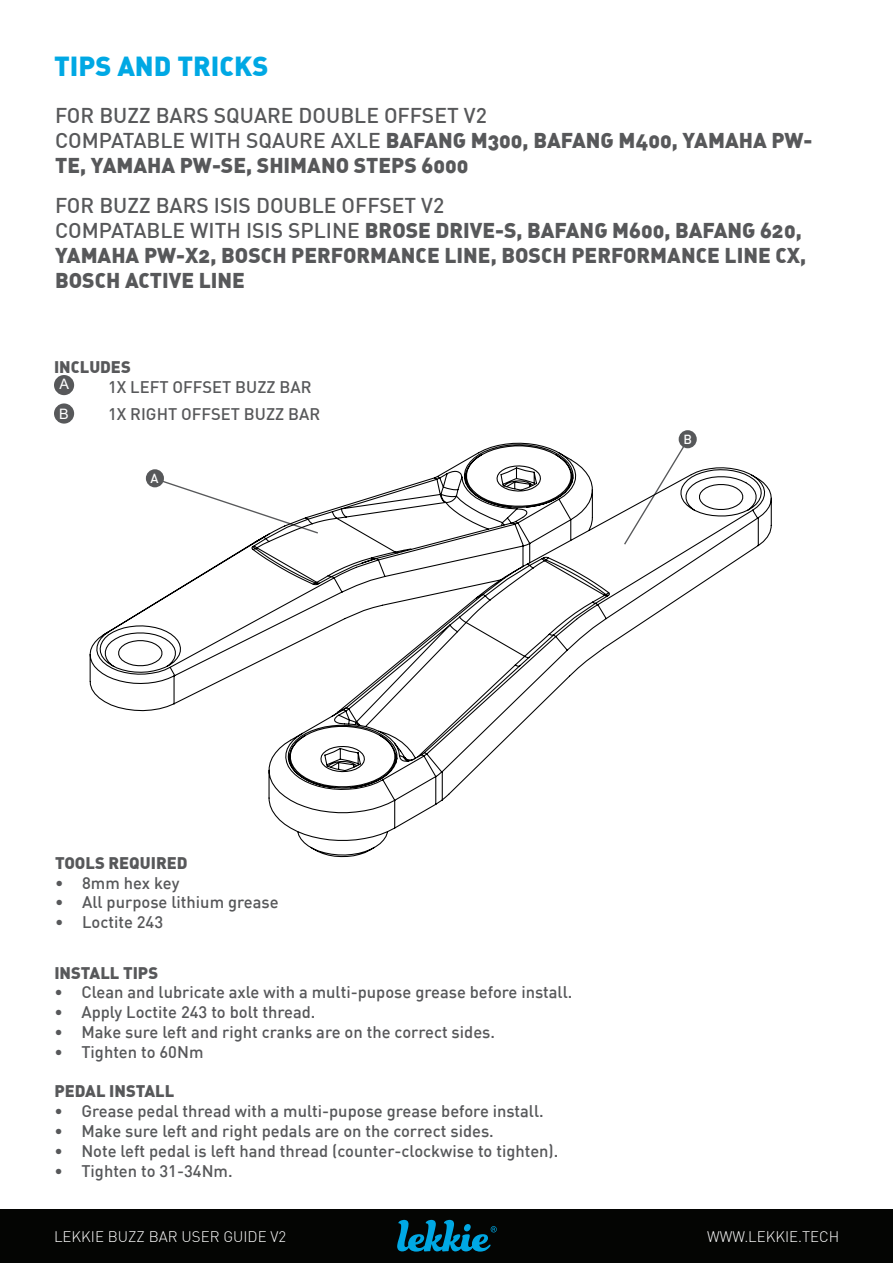
<style>
.page{position:relative;width:893px;height:1263px;background:#fff}
.page>*{position:absolute;margin:0;border:0;box-sizing:border-box;transform-origin:0 0}
.t1{font:27px "DIN Black Alternate";color:#00a8e4}
.t2{font:21px/25.2px "DIN Black Alternate";color:#57585a}
.t3{font:500 21px "DIN";color:#57585a}
.t4{font:500 16.5px "DIN";color:#57585a}
.t5{font:16.5px "DIN Black Alternate";color:#57585a}
.t6{font:300 15px "DIN";color:#fff}
.t7{font:14.4px "Arial";color:#fff}
.t8{font:500 12.9px "DIN";color:#fff}
.s1{font-family:"DIN";font-weight:500}
</style>
<div class="page">
<div style="left:0;top:1209px;width:893px;height:53px;background:#040503"></div>
<svg style="left:397px;top:1220px;width:100px;height:31px"></svg>
<div style="left:54px;top:375px;width:20px;height:20px;background:#57585a;border-radius:50%"></div>
<div style="left:54px;top:403px;width:20px;height:21px;background:#57585a;border-radius:50%"></div>
<div style="left:679px;top:430px;width:18px;height:18px;background:#57585a;border-radius:50%"></div>
<svg style="left:89px;top:442px;width:683px;height:416px"></svg>
<p class="t1" style="left:54px;top:48px;width:216px">TIPS AND TRICKS</p>
<p class="t3" style="left:55px;top:102px;width:433px">FOR BUZZ BARS SQUARE DOUBLE OFFSET V2</p>
<p class="t2" style="left:55px;top:127px;width:759px"><span class="s1">COMPATABLE WITH SQAURE AXLE</span> BAFANG M300, BAFANG M400, YAMAHA PW-<br>TE, YAMAHA PW-SE, SHIMANO STEPS 6000</p>
<p class="t3" style="left:55px;top:192px;width:391px">FOR BUZZ BARS ISIS DOUBLE OFFSET V2</p>
<p class="t2" style="left:55px;top:217px;width:753px"><span class="s1">COMPATABLE WITH ISIS SPLINE</span> BROSE DRIVE-S, BAFANG M600, BAFANG 620,<br>YAMAHA PW-X2, BOSCH PERFORMANCE LINE, BOSCH PERFORMANCE LINE CX,<br>BOSCH ACTIVE LINE</p>
<p class="t5" style="left:54px;top:356px;width:78px">INCLUDES</p>
<p class="t4" style="left:108px;top:376px;width:205px">1X LEFT OFFSET BUZZ BAR</p>
<p class="t4" style="left:108px;top:403px;width:214px">1X RIGHT OFFSET BUZZ BAR</p>
<p class="t7" style="left:59px;top:374px;width:11px">A</p>
<p class="t7" style="left:59px;top:403px;width:11px">B</p>
<p class="t8" style="left:151px;top:470px;width:10px">A</p>
<p class="t8" style="left:683px;top:431px;width:10px">B</p>
<p class="t5" style="left:55px;top:852px;width:134px">TOOLS REQUIRED</p>
<p class="t4" style="left:55px;top:872px;width:126px">• 8mm hex key</p>
<p class="t4" style="left:55px;top:892px;width:225px">• All purpose lithium grease</p>
<p class="t4" style="left:55px;top:912px;width:110px">• Loctite 243</p>
<p class="t5" style="left:54px;top:961px;width:105px">INSTALL TIPS</p>
<p class="t4" style="left:54px;top:982px;width:519px">• Clean and lubricate axle with a multi-pupose grease before install.</p>
<p class="t4" style="left:54px;top:1002px;width:263px">• Apply Loctite 243 to bolt thread.</p>
<p class="t4" style="left:54px;top:1021px;width:442px">• Make sure left and right cranks are on the correct sides.</p>
<p class="t4" style="left:54px;top:1041px;width:151px">• Tighten to 60Nm</p>
<p class="t5" style="left:54px;top:1080px;width:121px">PEDAL INSTALL</p>
<p class="t4" style="left:54px;top:1101px;width:491px">• Grease pedal thread with a multi-pupose grease before install.</p>
<p class="t4" style="left:54px;top:1120px;width:441px">• Make sure left and right pedals are on the correct sides.</p>
<p class="t4" style="left:54px;top:1140px;width:506px">• Note left pedal is left hand thread (counter-clockwise to tighten).</p>
<p class="t4" style="left:54px;top:1160px;width:180px">• Tighten to 31-34Nm.</p>
<p class="t6" style="left:54px;top:1228px;width:234px">LEKKIE BUZZ BAR USER GUIDE V2</p>
<p class="t6" style="left:707px;top:1228px;width:134px">WWW.LEKKIE.TECH</p>
</div>
